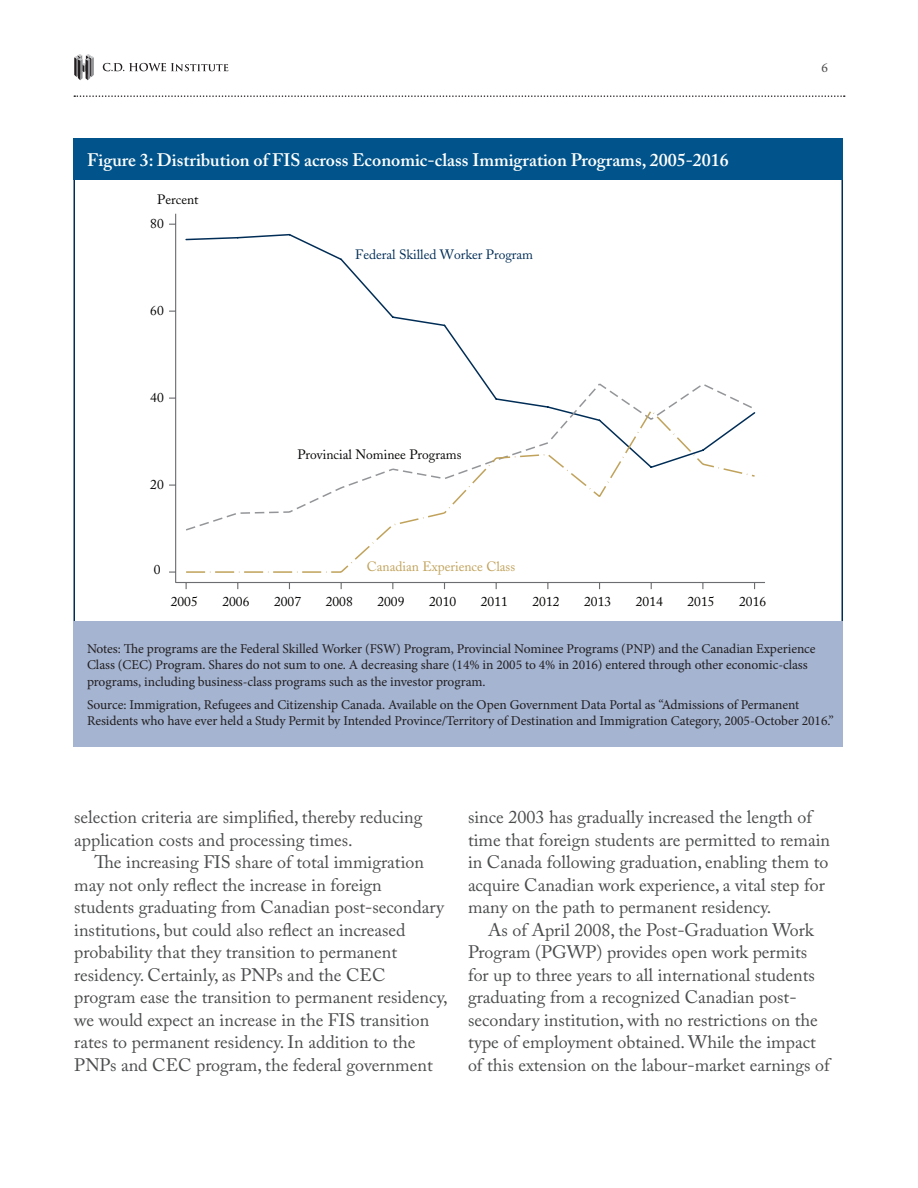
<style>
.page{position:relative;width:918px;height:1188px;background:#fff}
.page>*{position:absolute;margin:0;border:0;box-sizing:border-box;transform-origin:0 0}
.Body_Copy{font:18px/22.5px "Adobe Caslon Pro";color:#4b4c4d}
.Table_Header{font:600 18px "Adobe Caslon Pro";color:#fff}
.table_foot_note{font:13.5px/16.5px "Minion Pro";letter-spacing:-.005em;color:#231f20}
.t1{font:13.5px "Adobe Caslon";color:#050504}
.t2{font:13.5px "Adobe Caslon";color:#002d56}
.t3{font:13.5px "Adobe Caslon";color:#c0a25a}
.t4{font:13.5px "Minion Pro";color:#4b4c4d}
</style>
<div class="page">
<svg style="left:74px;top:95px;width:771px;height:2px"></svg>
<svg style="left:74px;top:54px;width:20px;height:26px"></svg>
<svg style="left:103px;top:63px;width:125px;height:8px"></svg>
<div style="left:74px;top:178px;width:769px;height:450px;background:#fff;border:2px solid #002d56"></div>
<div style="left:74px;top:138px;width:769px;height:42px;background:#01548b"></div>
<div style="left:74px;top:621px;width:769px;height:126px;background:#a4b4d1"></div>
<hr style="left:175px;top:214px;width:1px;height:369px;background:#6c6d70">
<hr style="left:176px;top:582px;width:589px;height:1px;background:#6c6d70">
<svg style="left:185px;top:233px;width:300px;height:149px"></svg>
<svg style="left:483px;top:382px;width:269px;height:28px"></svg>
<svg style="left:186px;top:410px;width:570px;height:163px"></svg>
<p class="Table_Header" style="left:87px;top:149px;width:643px">Figure 3: Distribution of FIS across Economic-class Immigration Programs, 2005-2016</p>
<p class="t1" style="left:157px;top:192px;width:43px">Percent</p>
<p class="t1" style="left:150px;top:216px;width:15px">80</p>
<p class="t1" style="left:150px;top:303px;width:15px">60</p>
<p class="t1" style="left:150px;top:390px;width:15px">40</p>
<p class="t1" style="left:150px;top:476px;width:15px">20</p>
<p class="t1" style="left:154px;top:561px;width:8px">0</p>
<p class="t2" style="left:355px;top:247px;width:179px">Federal Skilled Worker Program</p>
<p class="t1" style="left:297px;top:447px;width:166px">Provincial Nominee Programs</p>
<p class="t3" style="left:367px;top:558px;width:150px">Canadian Experience Class</p>
<p class="t1" style="left:171px;top:593px;width:28px">2005</p>
<p class="t1" style="left:222px;top:593px;width:28px">2006</p>
<p class="t1" style="left:274px;top:593px;width:28px">2007</p>
<p class="t1" style="left:326px;top:593px;width:28px">2008</p>
<p class="t1" style="left:377px;top:593px;width:28px">2009</p>
<p class="t1" style="left:429px;top:593px;width:28px">2010</p>
<p class="t1" style="left:481px;top:593px;width:28px">2011</p>
<p class="t1" style="left:533px;top:593px;width:28px">2012</p>
<p class="t1" style="left:584px;top:593px;width:29px">2013</p>
<p class="t1" style="left:636px;top:593px;width:28px">2014</p>
<p class="t1" style="left:688px;top:593px;width:28px">2015</p>
<p class="t1" style="left:739px;top:593px;width:28px">2016</p>
<p class="t4" style="left:822px;top:59px;width:8px">6</p>
<p class="table_foot_note" style="left:87px;top:640px;width:730px">Notes: The programs are the Federal Skilled Worker (FSW) Program, Provincial Nominee Programs (PNP) and the Canadian Experience<br>Class (CEC) Program. Shares do not sum to one. A decreasing share (14% in 2005 to 4% in 2016) entered through other economic-class programs, including business-class programs such as the investor program.</p>
<p class="table_foot_note" style="left:87px;top:696px;width:748px">Source: Immigration, Refugees and Citizenship Canada. Available on the Open Government Data Portal as “Admissions of Permanent<br>Residents who have ever held a Study Permit by Intended Province/Territory of Destination and Immigration Category, 2005-October 2016.’’</p>
<p class="Body_Copy" style="left:74px;top:806px;width:350px">selection criteria are simplified, thereby reducing application costs and processing times.</p>
<p class="Body_Copy" style="left:74px;top:851px;width:375px;text-indent:20px">The increasing FIS share of total immigration may not only reflect the increase in foreign<br>students graduating from Canadian post-secondary institutions, but could also reflect an increased probability that they transition to permanent residency. Certainly, as PNPs and the CEC program ease the transition to permanent residency, we would expect an increase in the FIS transition rates to permanent residency. In addition to the PNPs and CEC program, the federal government</p>
<p class="Body_Copy" style="left:468px;top:806px;width:364px">since 2003 has gradually increased the length of time that foreign students are permitted to remain in Canada following graduation, enabling them to acquire Canadian work experience, a vital step for many on the path to permanent residency.</p>
<p class="Body_Copy" style="left:468px;top:918px;width:363px;text-indent:20px">As of April 2008, the Post-Graduation Work Program (PGWP) provides open work permits for up to three years to all international students graduating from a recognized Canadian post&shy;secondary institution, with no restrictions on the type of employment obtained. While the impact of this extension on the labour-market earnings of</p>
</div>
